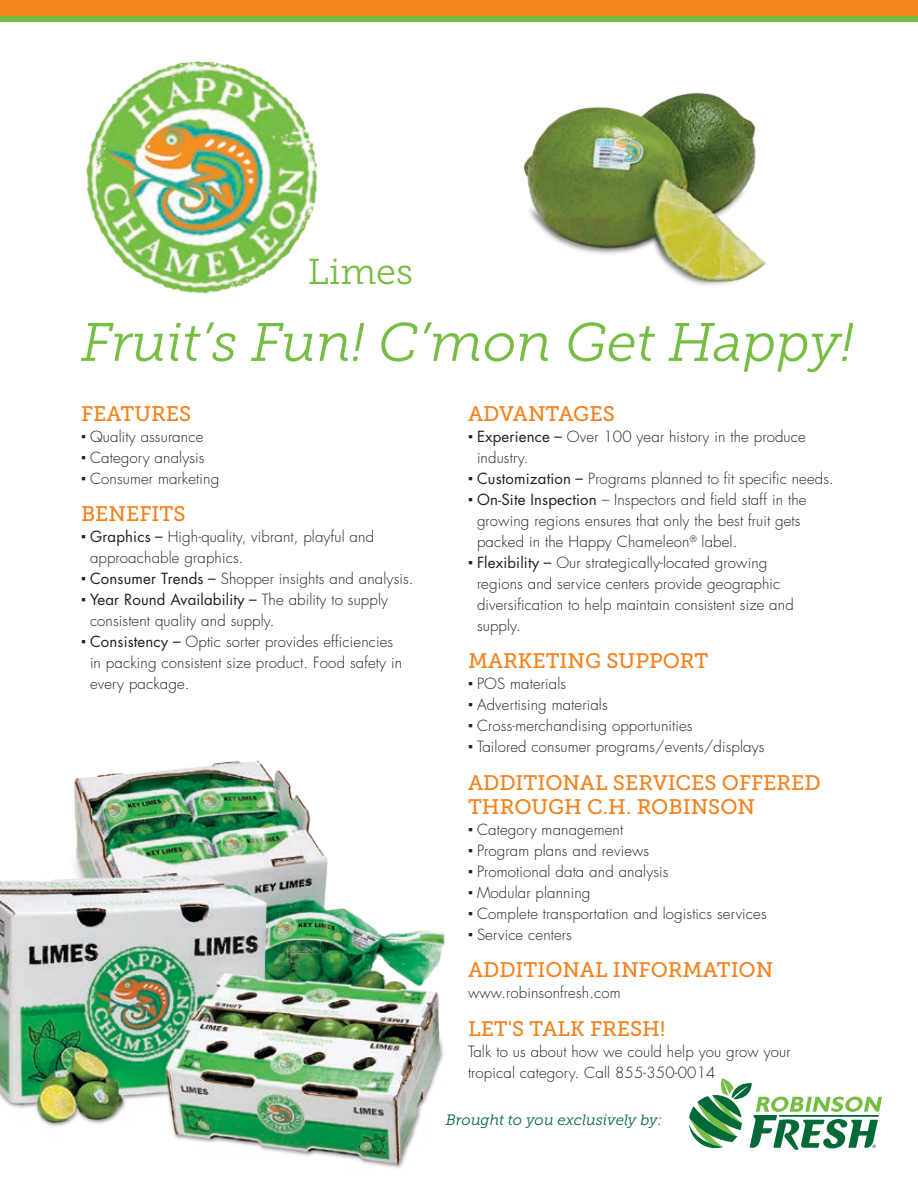
<style>
.page{position:relative;width:918px;height:1188px;background:#fff}
.page>*{position:absolute;margin:0;border:0;box-sizing:border-box;transform-origin:0 0}
.t1{font:italic 54px "Museo Slab 300";letter-spacing:-.005em;color:#77bd43}
.t2{font:36px "Museo Slab 300";color:#77bd43}
.t3{font:21px/24px "Museo Slab 500";color:#f5821f}
.t4{font:300 15px/21px "Futura Std";letter-spacing:.01em;color:#231f20}
.t5{font:italic 15px "Museo Slab 300";color:#036a37}
.s1{font-family:"Akzidenz Grotesk Pro"}
.s2{font-weight:400}
.s3{font-weight:500}
</style>
<div class="page">
<img style="left:74px;top:760px;width:254px;height:109px">
<img style="left:0;top:869px;width:445px;height:300px">
<svg style="left:689px;top:1078px;width:193px;height:72px"></svg>
<img style="left:86px;top:61px;width:231px;height:233px">
<div style="left:0;top:0;width:918px;height:16px;background:#f5821f"></div>
<div style="left:0;top:16px;width:918px;height:5px;background:#77bd43"></div>
<img style="left:523px;top:92px;width:243px;height:193px">
<h2 class="t2" style="left:308px;top:252px;width:107px">Limes</h2>
<h1 class="t1" style="left:81px;top:313px;width:774px">Fruit’s Fun! C’mon Get Happy!</h1>
<h3 class="t3" style="left:81px;top:402px;width:112px">FEATURES</h3>
<p class="t4" style="left:81px;top:426px;width:124px"><span class="s1">•</span> Quality assurance</p>
<p class="t4" style="left:81px;top:447px;width:125px"><span class="s1">•</span> Category analysis</p>
<p class="t4" style="left:81px;top:468px;width:140px"><span class="s1">•</span> Consumer marketing</p>
<h3 class="t3" style="left:81px;top:502px;width:106px">BENEFITS</h3>
<p class="t4" style="left:90px;top:527px;width:286px;text-indent:-9px"><span class="s1">•</span> <span class="s2">Graphics</span> <span class="s3">–</span> High-quality, vibrant, playful and approachable graphics.</p>
<p class="t4" style="left:81px;top:569px;width:334px"><span class="s1">•</span> <span class="s2">Consumer Trends</span> <span class="s3">–</span> Shopper insights and analysis.</p>
<p class="t4" style="left:90px;top:590px;width:300px;text-indent:-9px"><span class="s1">•</span> <span class="s2">Year Round Availability</span> <span class="s3">–</span> The ability to supply consistent quality and supply.</p>
<p class="t4" style="left:90px;top:632px;width:314px;text-indent:-9px"><span class="s1">•</span> <span class="s2">Consistency</span> <span class="s3">–</span> Optic sorter provides efficiencies in packing consistent size product. Food safety in every package.</p>
<h3 class="t3" style="left:468px;top:402px;width:61px">ADVANTA</h3>
<h3 class="t3" style="left:573px;top:402px;width:29px">GES</h3>
<p class="t4" style="left:477px;top:426px;width:330px;text-indent:-9px"><span class="s1">•</span> <span class="s2">Experience</span> <span class="s3">–</span> Over 100 year history in the produce industry.</p>
<p class="t4" style="left:468px;top:468px;width:367px"><span class="s1">•</span> <span class="s2">Customization</span> <span class="s3">–</span> Programs planned to fit specific needs.</p>
<p class="t4" style="left:477px;top:489px;width:331px;text-indent:-9px"><span class="s1">•</span> <span class="s2">On-Site Inspection</span> – Inspectors and field staff in the growing regions ensures that only the best fruit gets packed in the Happy Chameleon<sup>®</sup> label.</p>
<p class="t4" style="left:477px;top:552px;width:318px;text-indent:-9px"><span class="s1">•</span> <span class="s2">Flexibility</span> <span class="s3">–</span> Our strategically-located growing regions and service centers provide geographic diversification to help maintain consistent size and supply.</p>
<h3 class="t3" style="left:468px;top:649px;width:79px">MARKETIN</h3>
<h3 class="t3" style="left:585px;top:649px;width:110px">G SUPPORT</h3>
<p class="t4" style="left:468px;top:674px;width:100px"><span class="s1">•</span> POS materials</p>
<p class="t4" style="left:468px;top:695px;width:141px"><span class="s1">•</span> Advertising materials</p>
<p class="t4" style="left:468px;top:716px;width:226px"><span class="s1">•</span> Cross-merchandising opportunities</p>
<p class="t4" style="left:468px;top:737px;width:298px"><span class="s1">•</span> Tailored consumer programs/events/displays</p>
<h3 class="t3" style="left:468px;top:771px;width:159px">ADDITIONAL SER</h3>
<h3 class="t3" style="left:468px;top:771px;width:352px;text-indent:185px">VICES OFFERED<br>THROUGH C.H. ROBINSON</h3>
<p class="t4" style="left:468px;top:819px;width:157px"><span class="s1">•</span> Category management</p>
<p class="t4" style="left:468px;top:840px;width:183px"><span class="s1">•</span> Program plans and reviews</p>
<p class="t4" style="left:468px;top:861px;width:202px"><span class="s1">•</span> Promotional data and analysis</p>
<p class="t4" style="left:468px;top:882px;width:124px"><span class="s1">•</span> Modular planning</p>
<p class="t4" style="left:468px;top:903px;width:300px"><span class="s1">•</span> Complete transportation and logistics services</p>
<p class="t4" style="left:468px;top:924px;width:105px"><span class="s1">•</span> Service centers</p>
<h3 class="t3" style="left:468px;top:958px;width:111px">ADDITIONAL</h3>
<h3 class="t3" style="left:613px;top:958px;width:159px">INFORMATION</h3>
<p class="t4" style="left:468px;top:983px;width:154px">www.robinsonfresh.com</p>
<h3 class="t3" style="left:468px;top:1017px;width:14px">LET</h3>
<h3 class="t3" style="left:508px;top:1017px;width:36px">'S TAL</h3>
<h3 class="t3" style="left:570px;top:1017px;width:35px">K FRESH</h3>
<h3 class="t3" style="left:660px;top:1017px;width:7px">!</h3>
<p class="t4" style="left:468px;top:1041px;width:324px">Talk to us about how we could help you grow your tropical category. Call 855-350-0014</p>
<p class="t5" style="left:446px;top:1112px;width:218px">Brought to you exclusively by:</p>
</div>
